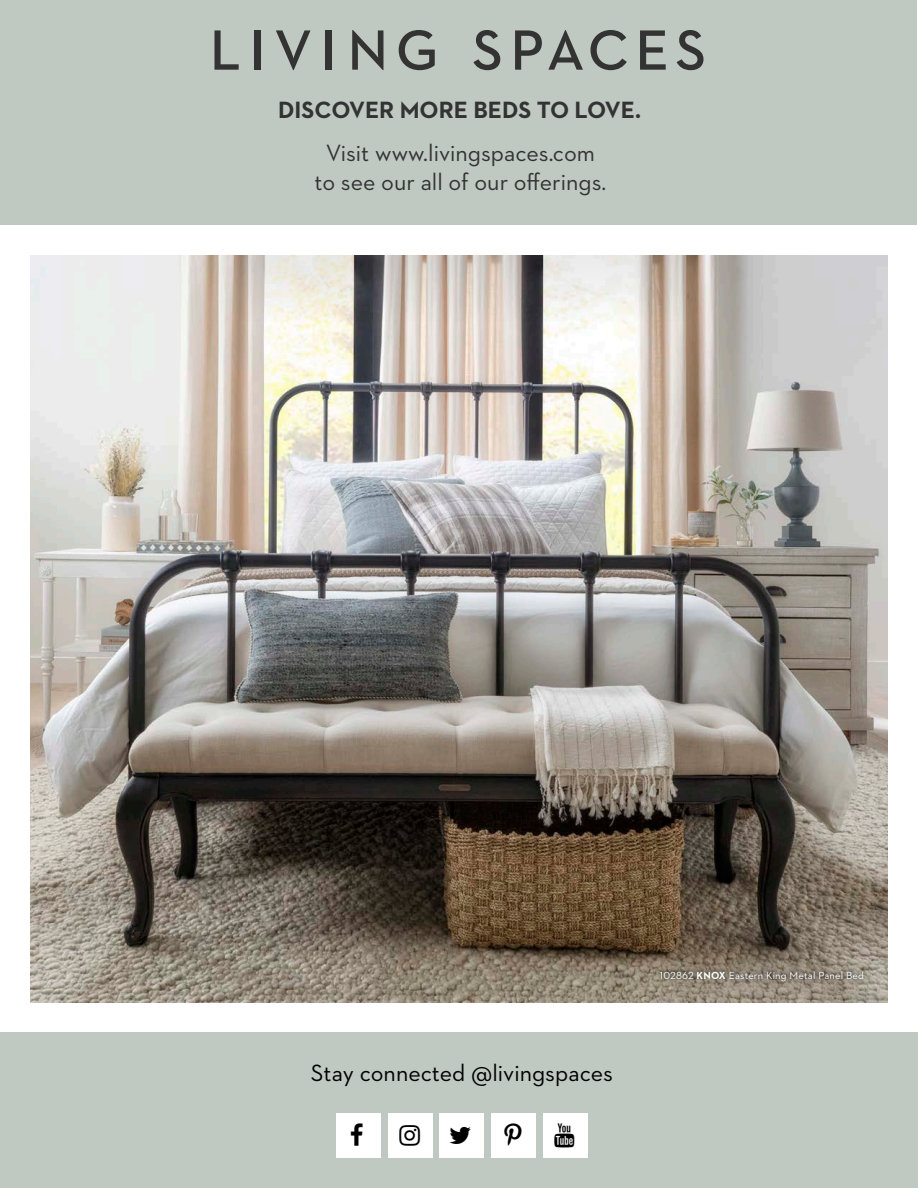
<style>
.page{position:relative;width:918px;height:1188px;background:#fff}
.page>*{position:absolute;margin:0;border:0;box-sizing:border-box;transform-origin:0 0}
.t1{font:24px "Neutraface 2 Text";color:#333}
.t2{font:24px "Neutraface 2 Text";color:#000}
.t3{font:700 24px "Neutraface 2 Text";color:#333}
.Merch_Copy_Black{font:10.5px "Neutraface 2 Text";letter-spacing:.015em;color:#fff}
.s1{font-weight:700}
</style>
<div class="page">
<div style="left:1px;top:0;width:916px;height:225px;background:#bfc9c1"></div>
<div style="left:0;top:1033px;width:918px;height:155px;background:#bfc9c1"></div>
<img style="left:30px;top:255px;width:858px;height:747px">
<div style="left:656px;top:967px;width:211px;height:17px;background:#0d0d0e;opacity:.3"></div>
<svg style="left:214px;top:30px;width:25px;height:40px"></svg>
<div style="left:255px;top:30px;width:6px;height:40px;background:#333"></div>
<svg style="left:276px;top:30px;width:34px;height:40px"></svg>
<div style="left:326px;top:30px;width:6px;height:40px;background:#333"></div>
<svg style="left:352px;top:30px;width:31px;height:40px"></svg>
<svg style="left:399px;top:30px;width:36px;height:40px"></svg>
<svg style="left:473px;top:30px;width:27px;height:40px"></svg>
<svg style="left:515px;top:30px;width:27px;height:40px"></svg>
<svg style="left:548px;top:30px;width:35px;height:40px"></svg>
<svg style="left:591px;top:30px;width:36px;height:40px"></svg>
<svg style="left:640px;top:30px;width:26px;height:40px"></svg>
<svg style="left:677px;top:30px;width:26px;height:40px"></svg>
<div style="left:336px;top:1113px;width:45px;height:45px;background:#fff"></div>
<div style="left:388px;top:1113px;width:45px;height:45px;background:#fff"></div>
<div style="left:440px;top:1113px;width:44px;height:45px;background:#fff"></div>
<div style="left:491px;top:1113px;width:45px;height:45px;background:#fff"></div>
<div style="left:543px;top:1113px;width:45px;height:45px;background:#fff"></div>
<svg style="left:234px;top:255px;width:464px;height:68px;background:#cac3bc"></svg>
<p class="t3" style="left:278px;top:94px;width:365px">DISCOVER MORE BEDS TO LOVE.</p>
<p class="t1" style="left:326px;top:138px;width:271px">Visit www.livingspaces.com</p>
<p class="t1" style="left:315px;top:167px;width:293px">to see our all of our offerings.</p>
<p class="t2" style="left:311px;top:1058px;width:304px">Stay connected @livingspaces</p>
<p class="Merch_Copy_Black" style="left:660px;top:969px;width:206px">102862 <span class="s1">KNOX</span> Eastern King Metal Panel Bed</p>
</div>
